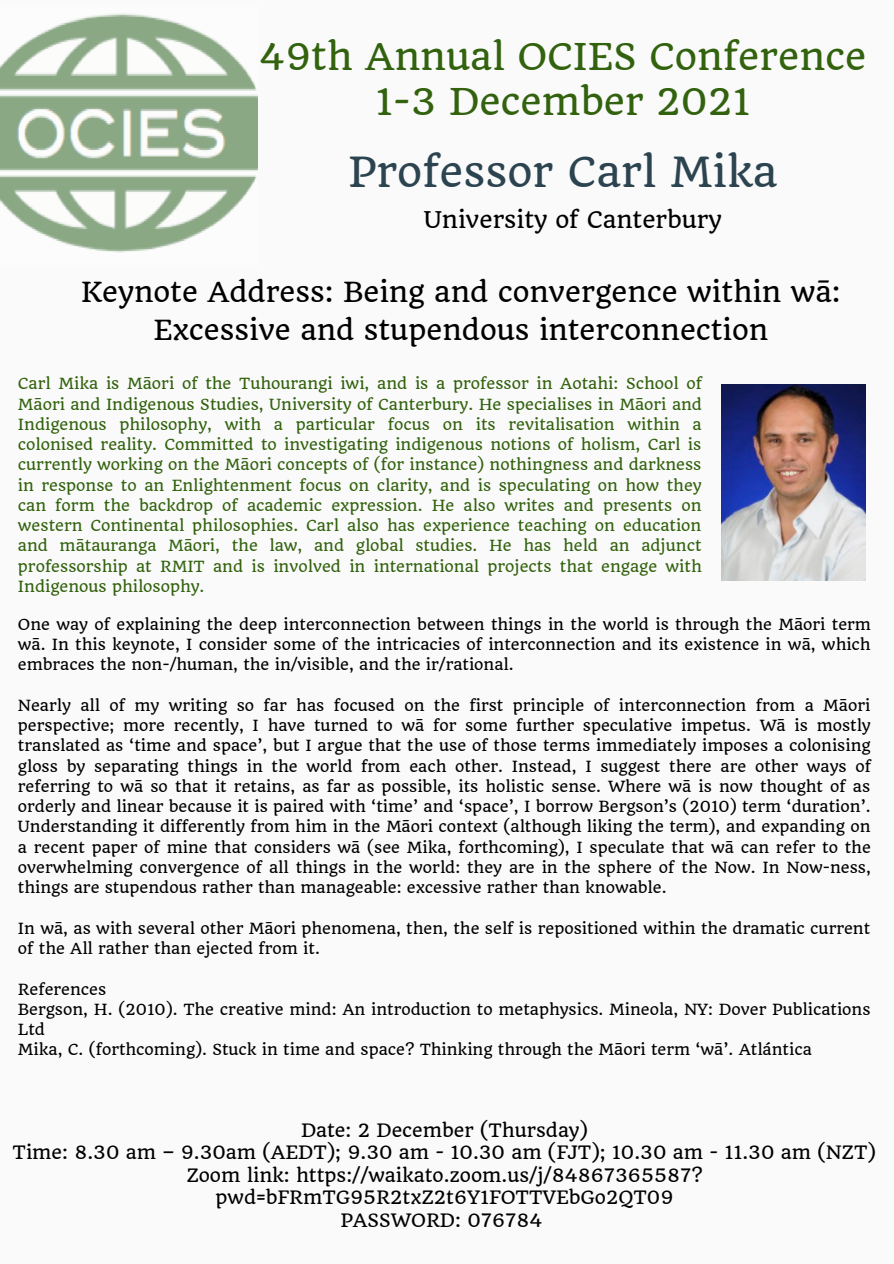
<style>
.page{position:relative;width:894px;height:1264px;background:#fff}
.page>*{position:absolute;margin:0;border:0;box-sizing:border-box;transform-origin:0 0}
.t1{font:40.5px "Quando";color:#2c4450}
.t2{font:36px "Quando";color:#32620e}
.t3{font:27px/37.2px "Quando";color:#000;text-align:center}
.t4{font:22.5px "Quando";color:#000}
.t5{font:18px/22.5px "Quando";color:#000;text-align:center}
.t6{font:15px/20.2px "Quando";color:#000;text-align:justify}
.t7{font:15px/20.2px "Quando";color:#32620e;text-align:justify}
</style>
<div class="page">
<div style="left:0;top:0;width:893px;height:1263px;background:#fafafa"></div>
<img style="left:0;top:13px;width:257px;height:240px">
<img style="left:721px;top:385px;width:143px;height:196px">
<p class="t2" style="left:259px;top:34px;width:608px">49th Annual OCIES Conference</p>
<p class="t2" style="left:375px;top:80px;width:377px">1-3 December 2021</p>
<p class="t1" style="left:348px;top:147px;width:431px">Professor Carl Mika</p>
<p class="t4" style="left:424px;top:205px;width:299px">University of Canterbury</p>
<p class="t3" style="left:81px;top:274px;width:761px">Keynote Address: Being and convergence within wā:<br>Excessive and stupendous interconnection</p>
<p class="t7" style="left:18px;top:373px;width:685px">Carl Mika is Māori of the Tuhourangi iwi, and is a professor in Aotahi: School of Māori and Indigenous Studies, University of Canterbury. He specialises in Māori and Indigenous philosophy, with a particular focus on its revitalisation within a colonised reality. Committed to investigating indigenous notions of holism, Carl is currently working on the Māori concepts of (for instance) nothingness and darkness in response to an Enlightenment focus on clarity, and is speculating on how they can form the backdrop of academic expression. He also writes and presents on western Continental philosophies. Carl also has experience teaching on education and mātauranga Māori, the law, and global studies. He has held an adjunct professorship at RMIT and is involved in international projects that engage with Indigenous philosophy.</p>
<p class="t6" style="left:18px;top:614px;width:854px">One way of explaining the deep interconnection between things in the world is through the Māori term wā. In this keynote, I consider some of the intricacies of interconnection and its existence in wā, which embraces the non-/human, the in/visible, and the ir/rational.</p>
<p class="t6" style="left:18px;top:695px;width:854px">Nearly all of my writing so far has focused on the first principle of interconnection from a Māori perspective; more recently, I have turned to wā for some further speculative impetus. Wā is mostly translated as ‘time and space’, but I argue that the use of those terms immediately imposes a colonising gloss by separating things in the world from each other. Instead, I suggest there are other ways of referring to wā so that it retains, as far as possible, its holistic sense. Where wā is now thought of as orderly and linear because it is paired with ‘time’ and ‘space’, I borrow Bergson’s (2010) term ‘duration’.<br>Understanding it differently from him in the Māori context (although liking the term), and expanding on a recent paper of mine that considers wā (see Mika, forthcoming), I speculate that wā can refer to the overwhelming convergence of all things in the world: they are in the sphere of the Now. In Now-ness, things are stupendous rather than manageable: excessive rather than knowable.</p>
<p class="t6" style="left:18px;top:918px;width:853px">In wā, as with several other Māori phenomena, then, the self is repositioned within the dramatic current of the All rather than ejected from it.</p>
<p class="t6" style="left:18px;top:978px;width:90px">References</p>
<p class="t6" style="left:18px;top:999px;width:853px">Bergson, H. (2010). The creative mind: An introduction to metaphysics. Mineola, NY: Dover Publications<br>Ltd</p>
<p class="t6" style="left:18px;top:1039px;width:795px">Mika, C. (forthcoming). Stuck in time and space? Thinking through the Māori term ‘wā’. Atlántica</p>
<p class="t5" style="left:301px;top:1118px;width:288px">Date: 2 December (Thursday)</p>
<p class="t5" style="left:13px;top:1141px;width:864px">Time: 8.30 am – 9.30am (AEDT); 9.30 am - 10.30 am (FJT); 10.30 am - 11.30 am (NZT)</p>
<p class="t5" style="left:186px;top:1163px;width:517px">Zoom link: https://waikato.zoom.us/j/84867365587? pwd=bFRmTG95R2txZ2t6Y1FOTTVEbGo2QT09</p>
<p class="t5" style="left:340px;top:1208px;width:203px">PASSWORD: 076784</p>
</div>
